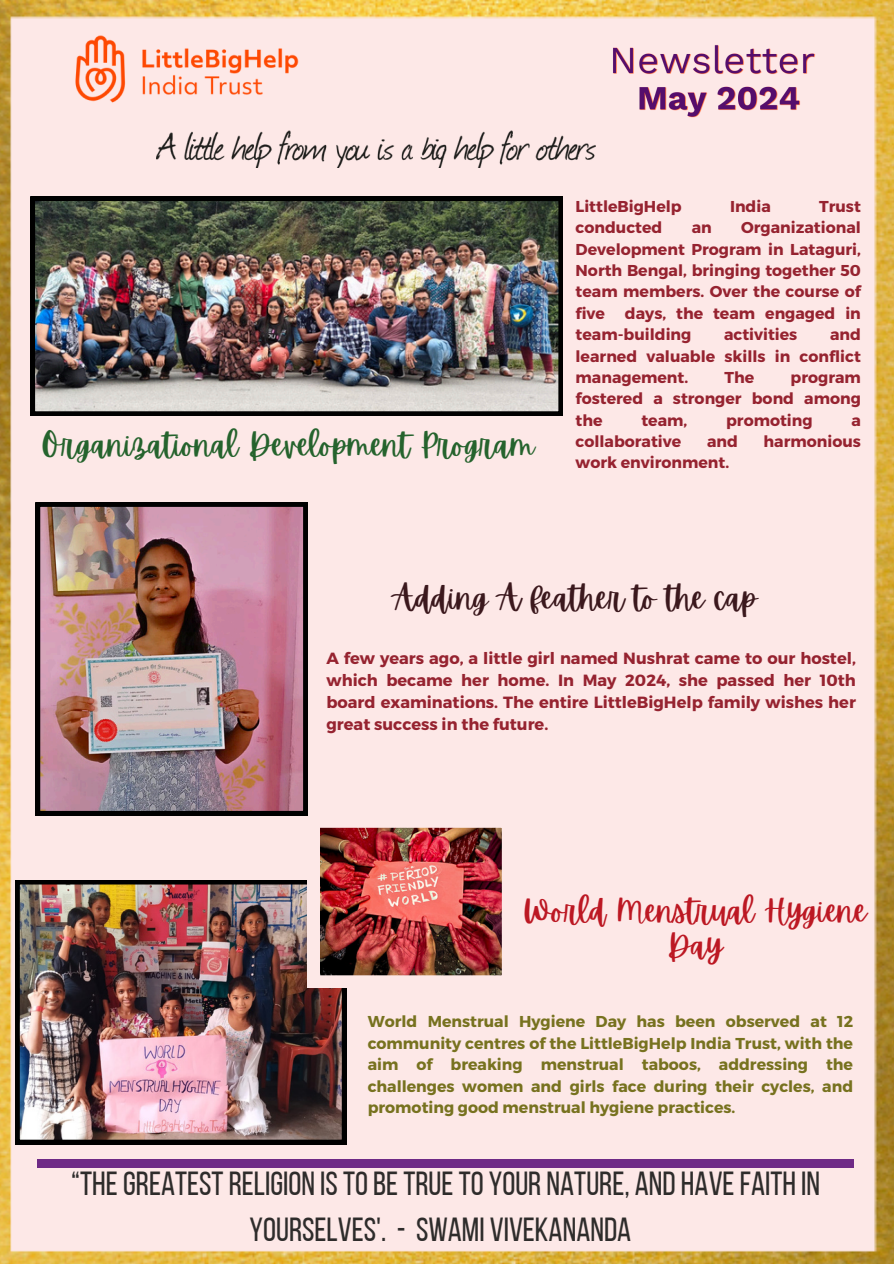
<style>
.page{position:relative;width:894px;height:1264px;background:#fff}
.page>*{position:absolute;margin:0;border:0;box-sizing:border-box;transform-origin:0 0}
.t1{font:33.3px/46.2px "Bebas Neue";color:#2e2c2b;text-align:center}
.t2{font:31.5px "Apricots";color:#25632d}
.t3{font:31.5px/34.8px "Apricots";color:#bc1823;text-align:center}
.t4{font:31.5px "Apricots";color:#3b181d}
.t5{font:700 16.2px/22px "Montserrat";color:#962330;text-align:justify}
.t6{font:700 15.75px/21.3px "Montserrat";color:#962330;text-align:justify}
.t7{font:700 15.75px/21.5px "Montserrat";color:#77721f;text-align:justify}
</style>
<div class="page">
<img style="left:0;top:0;width:893px;height:1263px">
<img style="left:156px;top:111px;width:439px;height:57px">
<img style="left:43px;top:28px;width:258px;height:84px">
<div style="left:38px;top:1158px;width:815px;height:9px;background:#6f2a86"></div>
<img style="left:31px;top:196px;width:531px;height:220px">
<img style="left:15px;top:880px;width:331px;height:264px">
<img style="left:307px;top:815px;width:207px;height:172px">
<img style="left:36px;top:502px;width:271px;height:313px">
<img style="left:608px;top:38px;width:220px;height:82px">
<p class="t2" style="left:41px;top:427px;width:495px">Organizational Development Program</p>
<p class="t6" style="left:575px;top:195px;width:108px">LittleBigHelp</p>
<p class="t6" style="left:729px;top:195px;width:42px">India</p>
<p class="t6" style="left:818px;top:195px;width:43px">Trust</p>
<p class="t6" style="left:575px;top:216px;width:88px">conducted</p>
<p class="t6" style="left:691px;top:216px;width:22px">an</p>
<p class="t6" style="left:575px;top:216px;width:287px;text-indent:165px">Organizational Development Program in Lataguri, North Bengal, bringing together 50 team members. Over the course of five</p>
<p class="t6" style="left:575px;top:302px;width:287px;text-indent:49px">days, the team engaged in team-building</p>
<p class="t6" style="left:723px;top:323px;width:75px">activities</p>
<p class="t6" style="left:575px;top:323px;width:287px;text-indent:254px">and learned valuable skills in conflict management.</p>
<p class="t6" style="left:724px;top:366px;width:31px">The</p>
<p class="t6" style="left:575px;top:366px;width:287px;text-indent:215px">program fostered a stronger bond among the</p>
<p class="t6" style="left:641px;top:408px;width:47px">team,</p>
<p class="t6" style="left:726px;top:408px;width:88px">promoting</p>
<p class="t6" style="left:851px;top:408px;width:11px">a</p>
<p class="t6" style="left:575px;top:430px;width:107px">collaborative</p>
<p class="t6" style="left:706px;top:430px;width:32px">and</p>
<p class="t6" style="left:763px;top:430px;width:99px">harmonious</p>
<p class="t6" style="left:575px;top:451px;width:155px">work environment.</p>
<p class="t4" style="left:393px;top:580px;width:365px">Adding A feather to the cap</p>
<h2 class="t5" style="left:326px;top:646px;width:530px">A few years ago, a little girl named Nushrat came to our hostel, which became her home. In May 2024, she passed her 10th board examinations. The entire LittleBigHelp family wishes her great success in the future.</h2>
<p class="t3" style="left:523px;top:894px;width:345px">World Menstrual Hygiene<br>Day</p>
<p class="t7" style="left:367px;top:1010px;width:487px">World Menstrual Hygiene Day has been observed at 12 community centres of the LittleBigHelp India Trust, with the aim of breaking menstrual taboos, addressing the challenges women and girls face during their cycles, and promoting good menstrual hygiene practices.</p>
<p class="t1" style="left:71px;top:1163px;width:750px">“THEGREATESTRELIGION ISTOBETRUETO YOUR NATURE, AND HAVEFAITH IN<br>YOURSELVES'. - SWAMI VIVEKANANDA</p>
</div>
